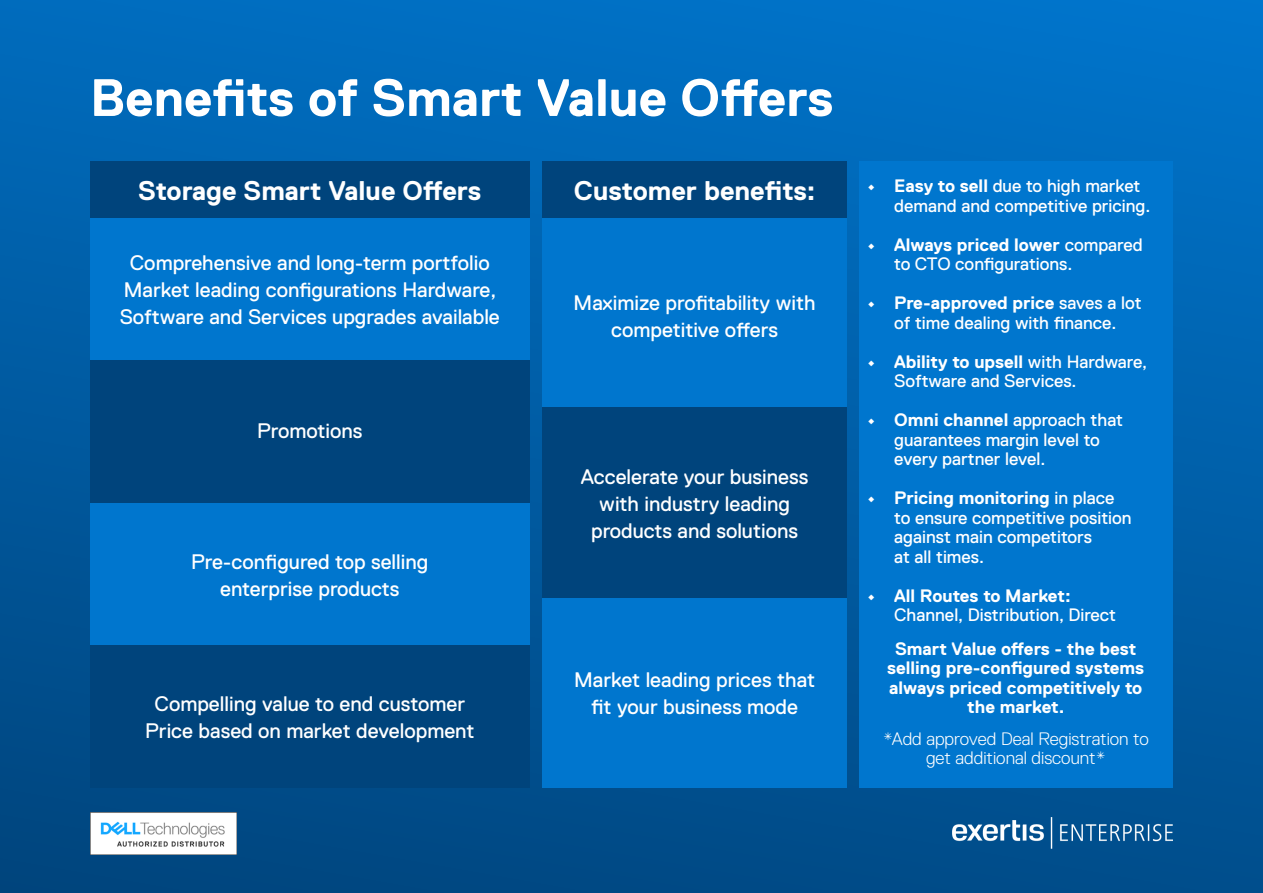
<style>
.page{position:relative;width:1263px;height:893px;background:#fff}
.page>*{position:absolute;margin:0;border:0;box-sizing:border-box;transform-origin:0 0}
.t1{font:700 52.5px "Dell Replica";color:#fff}
.t2{font:700 27px "Dell Replica";color:#fff}
.t3{font:21px/27px "Dell Replica";color:#fff;text-align:center}
.t4{font:18px/19.5px "Dell Replica";color:#fff}
.t5{font:700 18px/19.5px "Dell Replica";color:#fff;text-align:center}
.t6{font:300 18px/19.5px "Dell Replica";color:#fff;text-align:center}
.s1{font-weight:700}
</style>
<div class="page">
<div style="left:0;top:0;width:1263px;height:893px;background:linear-gradient(to bottom,#0071c5,#004984)"></div>
<div style="left:859px;top:161px;width:314px;height:627px;background:#0076ce"></div>
<div style="left:90px;top:218px;width:440px;height:142px;background:#0076ce"></div>
<div style="left:542px;top:218px;width:305px;height:190px;background:#0076ce"></div>
<div style="left:542px;top:597px;width:305px;height:191px;background:#0076ce"></div>
<div style="left:542px;top:408px;width:305px;height:190px;background:#00447c"></div>
<div style="left:90px;top:360px;width:439px;height:142px;background:#00447c"></div>
<div style="left:90px;top:161px;width:440px;height:57px;background:#00447c"></div>
<div style="left:542px;top:161px;width:305px;height:57px;background:#00447c"></div>
<div style="left:90px;top:502px;width:440px;height:143px;background:#0076ce"></div>
<div style="left:90px;top:645px;width:440px;height:143px;background:#00447c"></div>
<img style="left:90px;top:812px;width:146px;height:42px">
<img style="left:952px;top:817px;width:221px;height:31px">
<p class="t1" style="left:90px;top:69px;width:745px">Benefits of Smart Value Offers</p>
<p class="t2" style="left:138px;top:176px;width:344px">Storage Smart Value Offers</p>
<p class="t2" style="left:574px;top:176px;width:243px">Customer benefits:</p>
<p class="t3" style="left:120px;top:250px;width:382px">Comprehensive and long-term portfolio<br>Market leading configurations Hardware,<br>Software and Services upgrades available</p>
<p class="t3" style="left:257px;top:418px;width:107px">Promotions</p>
<p class="t3" style="left:191px;top:548px;width:239px">Pre-configured top selling enterprise products</p>
<p class="t3" style="left:145px;top:691px;width:331px">Compelling value to end customer<br>Price based on market development</p>
<p class="t3" style="left:574px;top:289px;width:243px">Maximize profitability with competitive offers</p>
<p class="t3" style="left:581px;top:463px;width:229px">Accelerate your business with industry leading products and solutions</p>
<p class="t3" style="left:574px;top:667px;width:242px">Market leading prices that fit your business mode</p>
<p class="t4" style="left:894px;top:176px;width:258px;text-indent:-27px"><span class="s1">• Easy to sell</span> due to high market demand and competitive pricing.</p>
<p class="t4" style="left:894px;top:235px;width:250px;text-indent:-27px"><span class="s1">• Always priced lower</span> compared to CTO configurations.</p>
<p class="t4" style="left:867px;top:293px;width:276px;text-align:center"><span class="s1">• Pre-approved price</span> saves a lot of time dealing with finance.</p>
<p class="t4" style="left:894px;top:352px;width:255px;text-indent:-27px"><span class="s1">• Ability to upsell</span> with Hardware,<br>Software and Services.</p>
<p class="t4" style="left:894px;top:410px;width:230px;text-indent:-27px"><span class="s1">• Omni channel</span> approach that guarantees margin level to every partner level.</p>
<p class="t4" style="left:894px;top:488px;width:239px;text-indent:-27px"><span class="s1">• Pricing monitoring</span> in place to ensure competitive position against main competitors<br>at all times.</p>
<p class="t4" style="left:894px;top:586px;width:223px;text-indent:-27px"><span class="s1">• All Routes to Market:<br></span>Channel, Distribution, Direct</p>
<p class="t5" style="left:887px;top:639px;width:259px">Smart Value offers - the best selling pre-configured systems always priced competitively to the market.</p>
<p class="t6" style="left:883px;top:729px;width:268px">*Add approved Deal Registration to get additional discount*</p>
</div>
